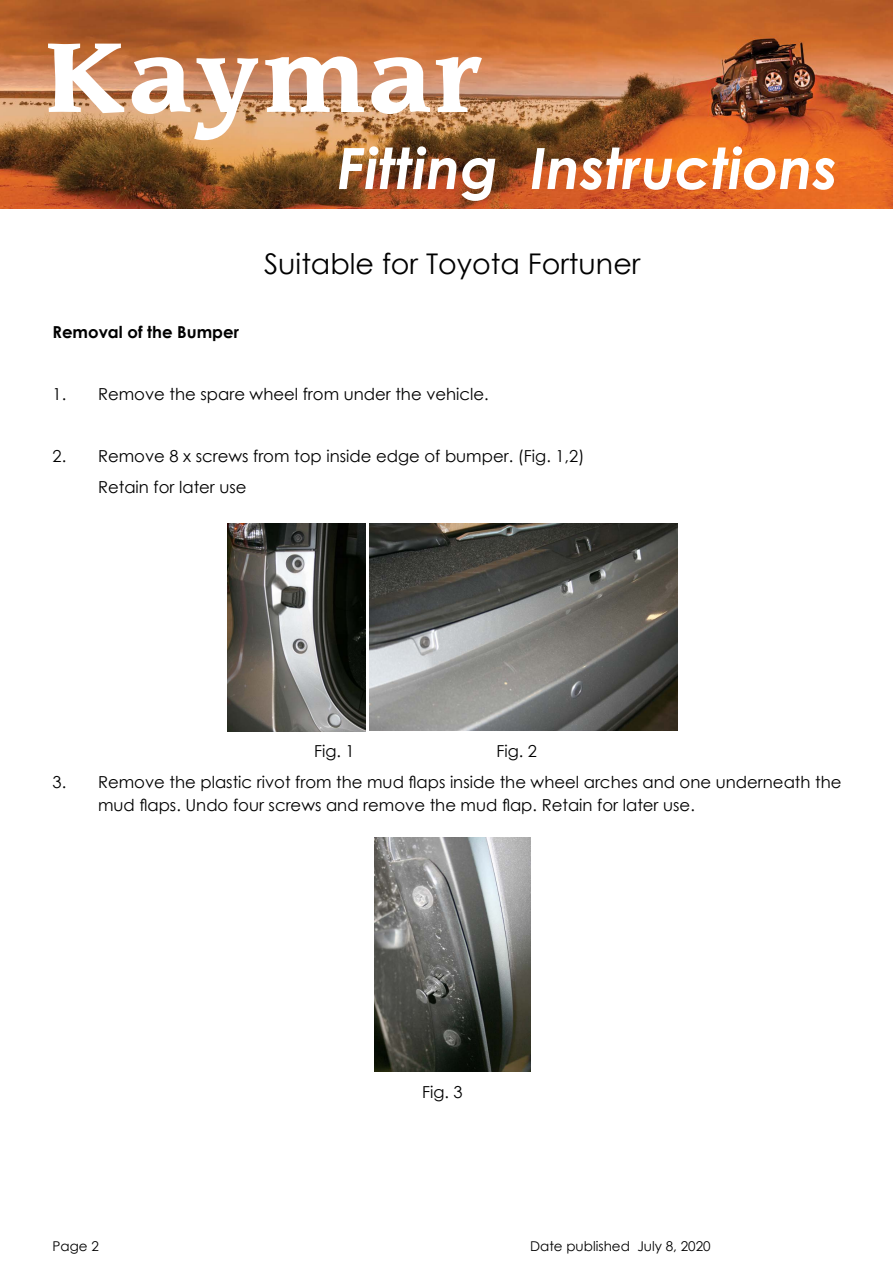
<style>
.page{position:relative;width:893px;height:1263px;background:#fff}
.page>*{position:absolute;margin:0;border:0;box-sizing:border-box;transform-origin:0 0}
.t1{font:700 96px "Leawood";color:#fff}
.t2{font:italic 700 57px "Century Gothic";color:#fff}
.t3{font:28.5px "Century Gothic";color:#000}
.t4{font:16.5px/31px "Century Gothic";color:#000}
.t5{font:700 16.5px "Century Gothic";color:#000}
.t6{font:13.5px "Century Gothic";color:#000}
</style>
<div class="page">
<img style="left:0;top:1px;width:893px;height:208px">
<img style="left:227px;top:524px;width:138px;height:207px">
<img style="left:370px;top:523px;width:307px;height:208px">
<img style="left:374px;top:837px;width:156px;height:235px">
<h1 class="t1" style="left:44px;top:23px;width:443px">Kaymar</h1>
<h2 class="t2" style="left:337px;top:125px;width:502px">Fitting Instructions</h2>
<p class="t5" style="left:53px;top:319px;width:188px">Removal of the Bumper</p>
<h3 class="t3" style="left:264px;top:244px;width:378px">Suitable for Toyota Fortuner</h3>
<p class="t4" style="left:53px;top:378px;width:438px">1. Remove the spare wheel from under the vehicle.</p>
<p class="t4" style="left:98px;top:440px;width:488px;text-indent:-45px">2. Remove 8 x screws from top inside edge of bumper. (Fig. 1,2)<br>Retain for later use</p>
<p class="t4" style="left:314px;top:735px;width:42px">Fig. 1</p>
<p class="t4" style="left:496px;top:735px;width:42px">Fig. 2</p>
<p class="t4" style="left:98px;top:771px;width:745px;line-height:22.5px;text-indent:-45px">3. Remove the plastic rivot from the mud flaps inside the wheel arches and one underneath the mud flaps. Undo four screws and remove the mud flap. Retain for later use.</p>
<p class="t4" style="left:422px;top:1076px;width:42px">Fig. 3</p>
<p class="t6" style="left:53px;top:1237px;width:48px">Page 2</p>
<p class="t6" style="left:530px;top:1237px;width:182px">Date published July 8, 2020</p>
</div>
